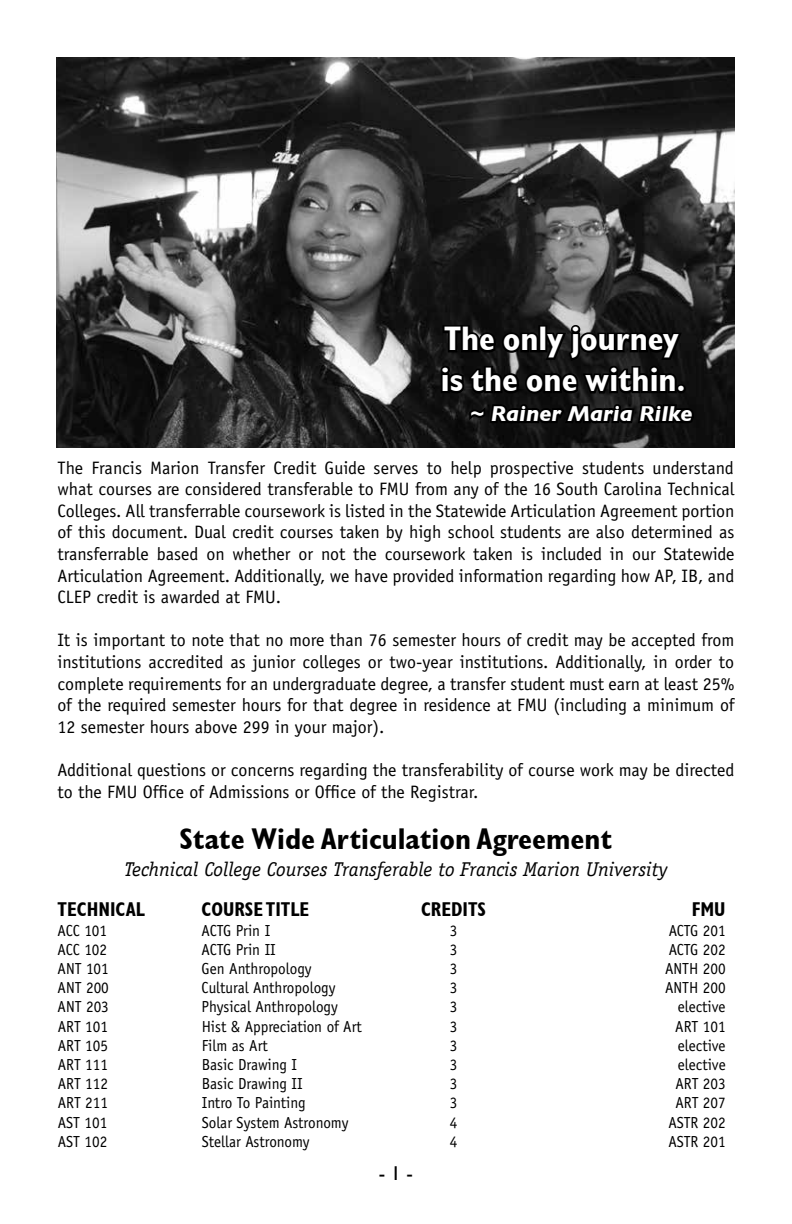
<style>
.page{position:relative;width:792px;height:1224px;background:#fff}
.page>*{position:absolute;margin:0;border:0;box-sizing:border-box;transform-origin:0 0}
.t1{font:700 condensed 34px/40.8px "Gill Sans";color:#fff}
.t2{font:700 condensed 30px "Gill Sans";color:#000}
.t3{font:italic 700 22px "Gill Sans";color:#fff}
.t4{font:italic 20px "Officina Serif";color:#000}
.t5{font:700 condensed 20px "Gill Sans";color:#000;scale:.95 1}
.t6{font:20px "Gill Sans";color:#000}
.t7{font:18px/21.6px "Officina Sans";color:#000;text-align:justify}
.t8{font:16px "Officina Sans";color:#000;scale:.95 1}
</style>
<div class="page">
<img style="left:57px;top:58px;width:677px;height:390px">
<svg style="left:438px;top:322px;width:259px;height:106px;background:#0e0e0e"></svg>
<h1 class="t1" style="left:441px;top:322px;width:246px">The only journey is the one within.</h1>
<p class="t3" style="left:470px;top:401px;width:224px">~ Rainer Maria Rilke</p>
<p class="t7" style="left:58px;top:458px;width:678px">The Francis Marion Transfer Credit Guide serves to help prospective students understand what courses are considered transferable to FMU from any of the 16 South Carolina Technical Colleges. All transferrable coursework is listed in the Statewide Articulation Agreement portion of this document. Dual credit courses taken by high school students are also determined as transferrable based on whether or not the coursework taken is included in our Statewide Articulation Agreement. Additionally, we have provided information regarding how AP, IB, and CLEP credit is awarded at FMU.</p>
<p class="t7" style="left:58px;top:631px;width:678px">It is important to note that no more than 76 semester hours of credit may be accepted from institutions accredited as junior colleges or two-year institutions. Additionally, in order to complete requirements for an undergraduate degree, a transfer student must earn at least 25% of the required semester hours for that degree in residence at FMU (including a minimum of 12 semester hours above 299 in your major).</p>
<p class="t7" style="left:58px;top:761px;width:678px">Additional questions or concerns regarding the transferability of course work may be directed to the FMU Office of Admissions or Office of the Registrar.</p>
<h2 class="t2" style="left:180px;top:828px;width:434px">State Wide Articulation Agreement</h2>
<p class="t4" style="left:124px;top:862px;width:545px">Technical College Courses Transferable to Francis Marion University</p>
<p class="t5" style="left:58px;top:902px;width:93px">TECHNICAL</p>
<p class="t5" style="left:202px;top:902px;width:115px">COURSE TITLE</p>
<p class="t5" style="left:421px;top:902px;width:70px">CREDITS</p>
<p class="t5" style="left:692px;top:902px;width:37px">FMU</p>
<p class="t8" style="left:58px;top:924px;width:54px">ACC 101</p>
<p class="t8" style="left:202px;top:924px;width:74px">ACTG Prin I</p>
<p class="t8" style="left:450px;top:924px;width:10px">3</p>
<p class="t8" style="left:669px;top:924px;width:61px">ACTG 201</p>
<p class="t8" style="left:58px;top:943px;width:54px">ACC 102</p>
<p class="t8" style="left:202px;top:943px;width:80px">ACTG Prin II</p>
<p class="t8" style="left:450px;top:943px;width:10px">3</p>
<p class="t8" style="left:669px;top:943px;width:61px">ACTG 202</p>
<p class="t8" style="left:58px;top:962px;width:55px">ANT 101</p>
<p class="t8" style="left:202px;top:962px;width:117px">Gen Anthropology</p>
<p class="t8" style="left:450px;top:962px;width:10px">3</p>
<p class="t8" style="left:665px;top:962px;width:65px">ANTH 200</p>
<p class="t8" style="left:58px;top:982px;width:55px">ANT 200</p>
<p class="t8" style="left:202px;top:982px;width:143px">Cultural Anthropology</p>
<p class="t8" style="left:450px;top:982px;width:10px">3</p>
<p class="t8" style="left:665px;top:982px;width:65px">ANTH 200</p>
<p class="t8" style="left:58px;top:1001px;width:55px">ANT 203</p>
<p class="t8" style="left:202px;top:1001px;width:145px">Physical Anthropology</p>
<p class="t8" style="left:450px;top:1001px;width:10px">3</p>
<p class="t8" style="left:678px;top:1001px;width:52px">elective</p>
<p class="t8" style="left:58px;top:1020px;width:55px">ART 101</p>
<p class="t8" style="left:202px;top:1020px;width:170px">Hist &amp; Appreciation of Art</p>
<p class="t8" style="left:450px;top:1020px;width:10px">3</p>
<p class="t8" style="left:675px;top:1020px;width:55px">ART 101</p>
<p class="t8" style="left:58px;top:1039px;width:55px">ART 105</p>
<p class="t8" style="left:202px;top:1039px;width:71px">Film as Art</p>
<p class="t8" style="left:450px;top:1039px;width:9px">3</p>
<p class="t8" style="left:678px;top:1039px;width:52px">elective</p>
<p class="t8" style="left:58px;top:1058px;width:55px">ART 111</p>
<p class="t8" style="left:202px;top:1058px;width:102px">Basic Drawing I</p>
<p class="t8" style="left:450px;top:1058px;width:10px">3</p>
<p class="t8" style="left:678px;top:1058px;width:52px">elective</p>
<p class="t8" style="left:58px;top:1078px;width:55px">ART 112</p>
<p class="t8" style="left:202px;top:1078px;width:108px">Basic Drawing II</p>
<p class="t8" style="left:450px;top:1078px;width:10px">3</p>
<p class="t8" style="left:675px;top:1078px;width:55px">ART 203</p>
<p class="t8" style="left:58px;top:1097px;width:55px">ART 211</p>
<p class="t8" style="left:202px;top:1097px;width:111px">Intro To Painting</p>
<p class="t8" style="left:450px;top:1097px;width:10px">3</p>
<p class="t8" style="left:675px;top:1097px;width:55px">ART 207</p>
<p class="t8" style="left:58px;top:1116px;width:54px">AST 101</p>
<p class="t8" style="left:202px;top:1116px;width:156px">Solar System Astronomy</p>
<p class="t8" style="left:450px;top:1116px;width:10px">4</p>
<p class="t8" style="left:668px;top:1116px;width:62px">ASTR 202</p>
<p class="t8" style="left:58px;top:1135px;width:54px">AST 102</p>
<p class="t8" style="left:202px;top:1135px;width:115px">Stellar Astronomy</p>
<p class="t8" style="left:450px;top:1135px;width:10px">4</p>
<p class="t8" style="left:668px;top:1135px;width:62px">ASTR 201</p>
<p class="t6" style="left:379px;top:1162px;width:36px">- 1 -</p>
</div>
